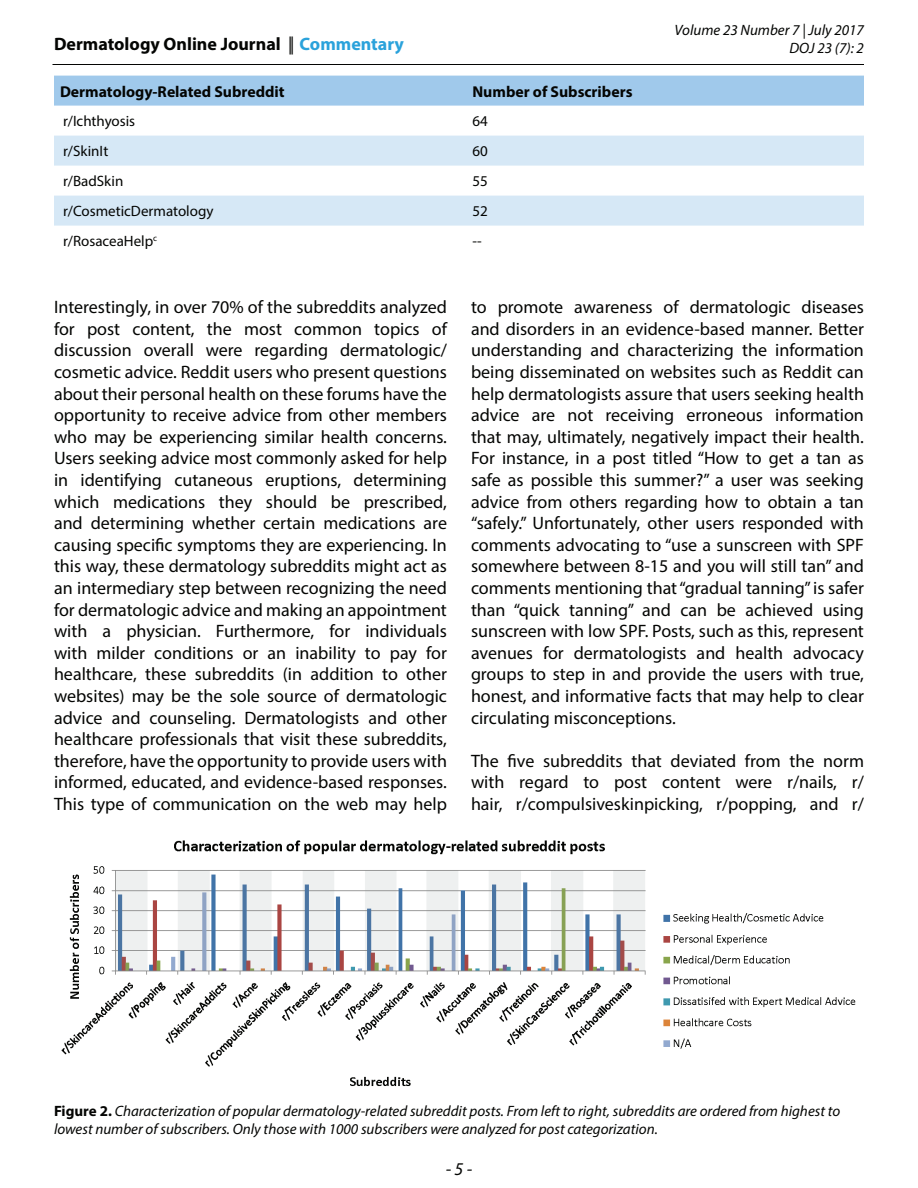
<style>
.page{position:relative;width:918px;height:1188px;background:#fff}
.page>*{position:absolute;margin:0;border:0;box-sizing:border-box;transform-origin:0 0}
.Body_text{font:18px/21.6px "Myriad Pro";color:#040503;text-align:justify}
.t1{font:700 18px "Myriad Pro";color:#040503}
.t2{font:italic 18px "Myriad Pro";color:#040503}
.Table_strong{font:700 15.75px "Myriad Pro";color:#040503}
.Figure_caption{font:italic 15px/18px "Myriad Pro";color:#040503;text-align:right}
.Table_content_left{font:15px "Myriad Pro";color:#040503}
.Table_content{font:15px "Myriad Pro";color:#040503}
.s1{font-weight:400}
.s2{color:#2aa2db}
.s3{font-weight:700;font-style:normal}
</style>
<div class="page">
<hr style="left:52px;top:64px;width:812px;height:1px;background:#040503">
<div style="left:54px;top:76px;width:810px;height:30px;background:#a0c9eb"></div>
<svg style="left:54px;top:136px;width:810px;height:90px;fill:#d6e8f6"></svg>
<img style="left:61px;top:840px;width:795px;height:246px">
<p class="t1" style="left:54px;top:32px;width:351px">Dermatology Online Journal <span class="s1">||</span> <span class="s2">Commentary</span></p>
<p class="Table_strong" style="left:60px;top:81px;width:226px">Dermatology-Related Subreddit</p>
<p class="Table_strong" style="left:472px;top:81px;width:162px">Number of Subscribers</p>
<p class="Table_content_left" style="left:63px;top:112px;width:74px">r/Ichthyosis</p>
<p class="Table_content" style="left:472px;top:112px;width:17px">64</p>
<p class="Table_content_left" style="left:63px;top:142px;width:47px">r/SkinIt</p>
<p class="Table_content" style="left:472px;top:142px;width:17px">60</p>
<p class="Table_content_left" style="left:63px;top:172px;width:62px">r/BadSkin</p>
<p class="Table_content" style="left:472px;top:172px;width:17px">55</p>
<p class="Table_content_left" style="left:63px;top:202px;width:152px">r/CosmeticDermatology</p>
<p class="Table_content" style="left:472px;top:202px;width:17px">52</p>
<p class="Table_content_left" style="left:63px;top:232px;width:96px">r/RosaceaHelp<sup>c</sup></p>
<p class="Table_content" style="left:472px;top:232px;width:11px">--</p>
<p class="Figure_caption" style="left:675px;top:20px;width:191px">Volume 23 Number 7 | July 2017<br>DOJ 23 (7): 2</p>
<p class="Body_text" style="left:54px;top:296px;width:395px">Interestingly, in over 70% of the subreddits analyzed for post content, the most common topics of discussion overall were regarding dermatologic/ cosmetic advice. Reddit users who present questions about their personal health on these forums have the opportunity to receive advice from other members who may be experiencing similar health concerns.<br>Users seeking advice most commonly asked for help in identifying cutaneous eruptions, determining which medications they should be prescribed, and determining whether certain medications are causing specific symptoms they are experiencing. In this way, these dermatology subreddits might act as an intermediary step between recognizing the need for dermatologic advice and making an appointment with a physician. Furthermore, for individuals with milder conditions or an inability to pay for healthcare, these subreddits (in addition to other websites) may be the sole source of dermatologic advice and counseling. Dermatologists and other healthcare professionals that visit these subreddits, therefore, have the opportunity to provide users with informed, educated, and evidence-based responses.<br>This type of communication on the web may help</p>
<p class="Body_text" style="left:471px;top:296px;width:395px">to promote awareness of dermatologic diseases and disorders in an evidence-based manner. Better understanding and characterizing the information being disseminated on websites such as Reddit can help dermatologists assure that users seeking health advice are not receiving erroneous information that may, ultimately, negatively impact their health.<br>For instance, in a post titled “How to get a tan as safe as possible this summer?” a user was seeking advice from others regarding how to obtain a tan “safely.” Unfortunately, other users responded with comments advocating to “use a sunscreen with SPF somewhere between 8-15 and you will still tan” and comments mentioning that “gradual tanning” is safer than “quick tanning” and can be achieved using sunscreen with low SPF. Posts, such as this, represent avenues for dermatologists and health advocacy groups to step in and provide the users with true, honest, and informative facts that may help to clear circulating misconceptions.</p>
<p class="Body_text" style="left:471px;top:750px;width:395px">The five subreddits that deviated from the norm with regard to post content were r/nails, r/ hair, r/compulsiveskinpicking, r/popping, and r/</p>
<p class="Figure_caption" style="left:54px;top:1102px;width:788px;text-align:left"><span class="s3">Figure 2.</span> Characterization of popular dermatology-related subreddit posts. From left to right, subreddits are ordered from highest to lowest number of subscribers. Only those with 1000 subscribers were analyzed for post categorization.</p>
<p class="t2" style="left:446px;top:1157px;width:28px">- 5 -</p>
</div>
